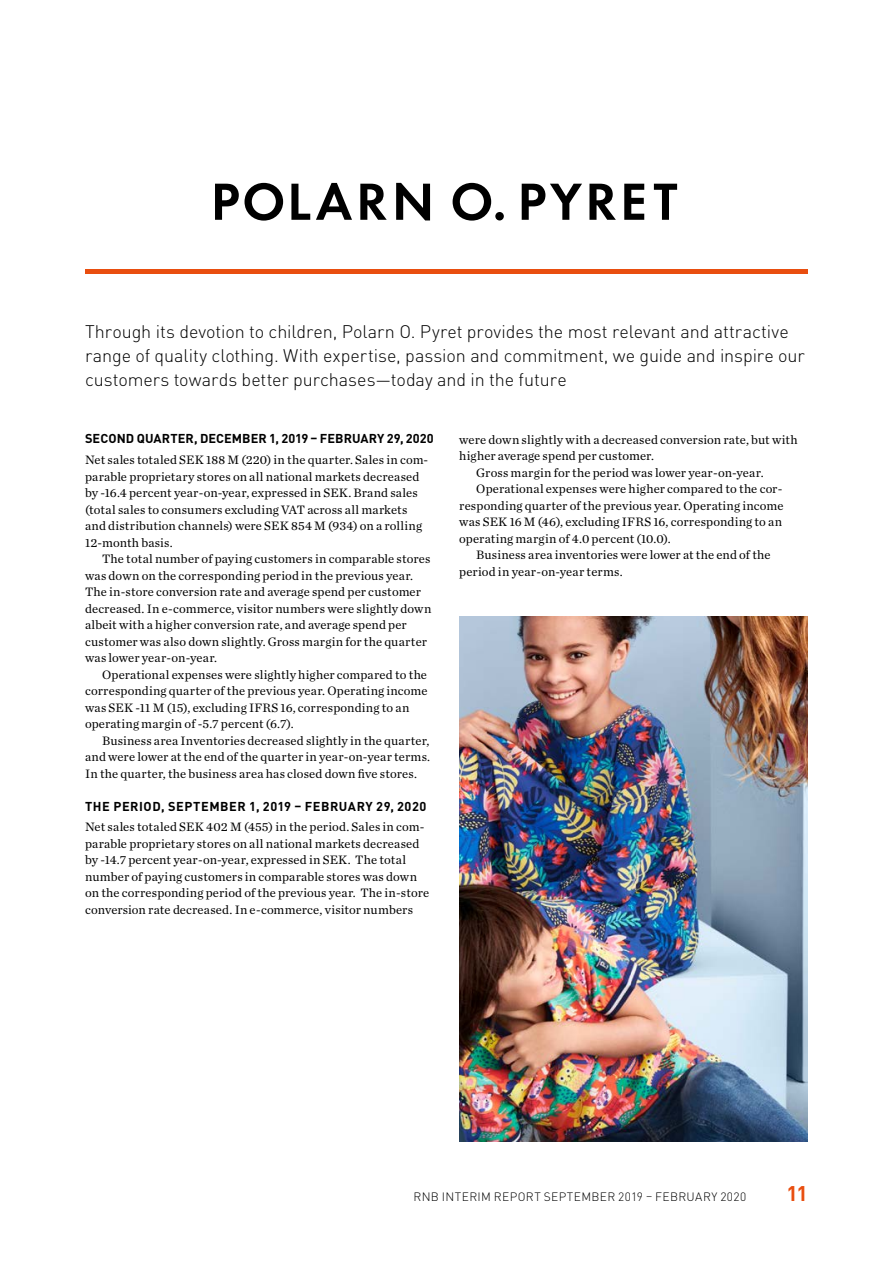
<style>
.page{position:relative;width:893px;height:1263px;background:#fff}
.page>*{position:absolute;margin:0;border:0;box-sizing:border-box;transform-origin:0 0}
.t1{font:700 21px "DIN Pro";color:#e94e0f}
.t2{font:300 18px/24px "DIN Pro";letter-spacing:-.005em;color:#000}
.t3{font:12.75px/16.5px "Chronicle Text G1";letter-spacing:.01em;color:#000}
.t4{font:700 12.75px "DIN Pro";letter-spacing:.015em;color:#000}
.t5{font:700 12.75px "DIN Pro";letter-spacing:.04em;color:#000}
.t6{font:300 12px "DIN Pro";letter-spacing:.03em;color:#000}
</style>
<div class="page">
<div style="left:495px;top:212px;width:9px;height:8px;background:#000;border-radius:50%"></div>
<svg style="left:215px;top:184px;width:24px;height:36px"></svg>
<svg style="left:245px;top:183px;width:38px;height:38px"></svg>
<svg style="left:291px;top:184px;width:19px;height:36px"></svg>
<svg style="left:316px;top:183px;width:36px;height:37px"></svg>
<svg style="left:360px;top:184px;width:27px;height:36px"></svg>
<svg style="left:396px;top:183px;width:34px;height:37px"></svg>
<svg style="left:453px;top:183px;width:38px;height:38px"></svg>
<svg style="left:522px;top:184px;width:60px;height:36px"></svg>
<svg style="left:589px;top:184px;width:27px;height:36px"></svg>
<svg style="left:624px;top:184px;width:20px;height:36px"></svg>
<svg style="left:654px;top:184px;width:23px;height:36px"></svg>
<div style="left:85px;top:269px;width:723px;height:5px;background:#e94e0f"></div>
<img style="left:459px;top:617px;width:348px;height:525px">
<p class="t2" style="left:85px;top:319px;width:721px">Through its devotion to children, Polarn O. Pyret provides the most relevant and attractive range of quality clothing. With expertise, passion and commitment, we guide and inspire our customers towards better purchases—today and in the future</p>
<p class="t4" style="left:85px;top:430px;width:350px">SECOND QUARTER, DECEMBER 1, 2019 – FEBRUARY 29, 2020</p>
<p class="t3" style="left:85px;top:451px;width:345px">Net sales totaled SEK 188 M (220) in the quarter. Sales in com&shy;parable proprietary stores on all national markets decreased by -16.4 percent year-on-year, expressed in SEK. Brand sales (total sales to consumers excluding VAT across all markets and distribution channels) were SEK 854 M (934) on a rolling 12-month basis.</p>
<p class="t3" style="left:85px;top:550px;width:348px;text-indent:17px">The total number of paying customers in comparable stores was down on the corresponding period in the previous year.<br>The in-store conversion rate and average spend per customer decreased. In e-commerce, visitor numbers were slightly down albeit with a higher conversion rate, and average spend per customer was also down slightly. Gross margin for the quarter was lower year-on-year.</p>
<p class="t3" style="left:85px;top:665px;width:344px;text-indent:17px">Operational expenses were slightly higher compared to the corresponding quarter of the previous year. Operating income was SEK -11 M (15), excluding IFRS 16, corresponding to an operating margin of -5.7 percent (6.7).</p>
<p class="t3" style="left:85px;top:731px;width:347px;text-align:justify;text-indent:17px">Business area Inventories decreased slightly in the quarter, and were lower at the end of the quarter in year-on-year terms.<br>In the quarter, the business area has closed down five stores.</p>
<p class="t5" style="left:85px;top:797px;width:343px">THE PERIOD, SEPTEMBER 1, 2019 – FEBRUARY 29, 2020</p>
<p class="t3" style="left:85px;top:818px;width:346px">Net sales totaled SEK 402 M (455) in the period. Sales in com&shy;parable proprietary stores on all national markets decreased by -14.7 percent year-on-year, expressed in SEK. The total number of paying customers in comparable stores was down on the corresponding period of the previous year. The in-store conversion rate decreased. In e-commerce, visitor numbers</p>
<p class="t3" style="left:459px;top:431px;width:340px">were down slightly with a decreased conversion rate, but with</p>
<p class="t3" style="left:459px;top:447px;width:196px">higher average spend per customer.</p>
<p class="t3" style="left:476px;top:464px;width:289px">Gross margin for the period was lower year-on-year.</p>
<p class="t3" style="left:476px;top:480px;width:308px">Operational expenses were higher compared to the cor-</p>
<p class="t3" style="left:459px;top:497px;width:326px">responding quarter of the previous year. Operating income</p>
<p class="t3" style="left:459px;top:513px;width:324px">was SEK 16 M (46), excluding IFRS 16, corresponding to an</p>
<p class="t3" style="left:459px;top:530px;width:213px">operating margin of 4.0 percent (10.0).</p>
<p class="t3" style="left:476px;top:546px;width:296px">Business area inventories were lower at the end of the</p>
<p class="t3" style="left:459px;top:563px;width:165px">period in year-on-year terms.</p>
<p class="t6" style="left:413px;top:1189px;width:334px">RNB INTERIM REPORT SEPTEMBER 2019 – FEBRUARY 2020</p>
<h1 class="t1" style="left:786px;top:1179px;width:23px">11</h1>
</div>
